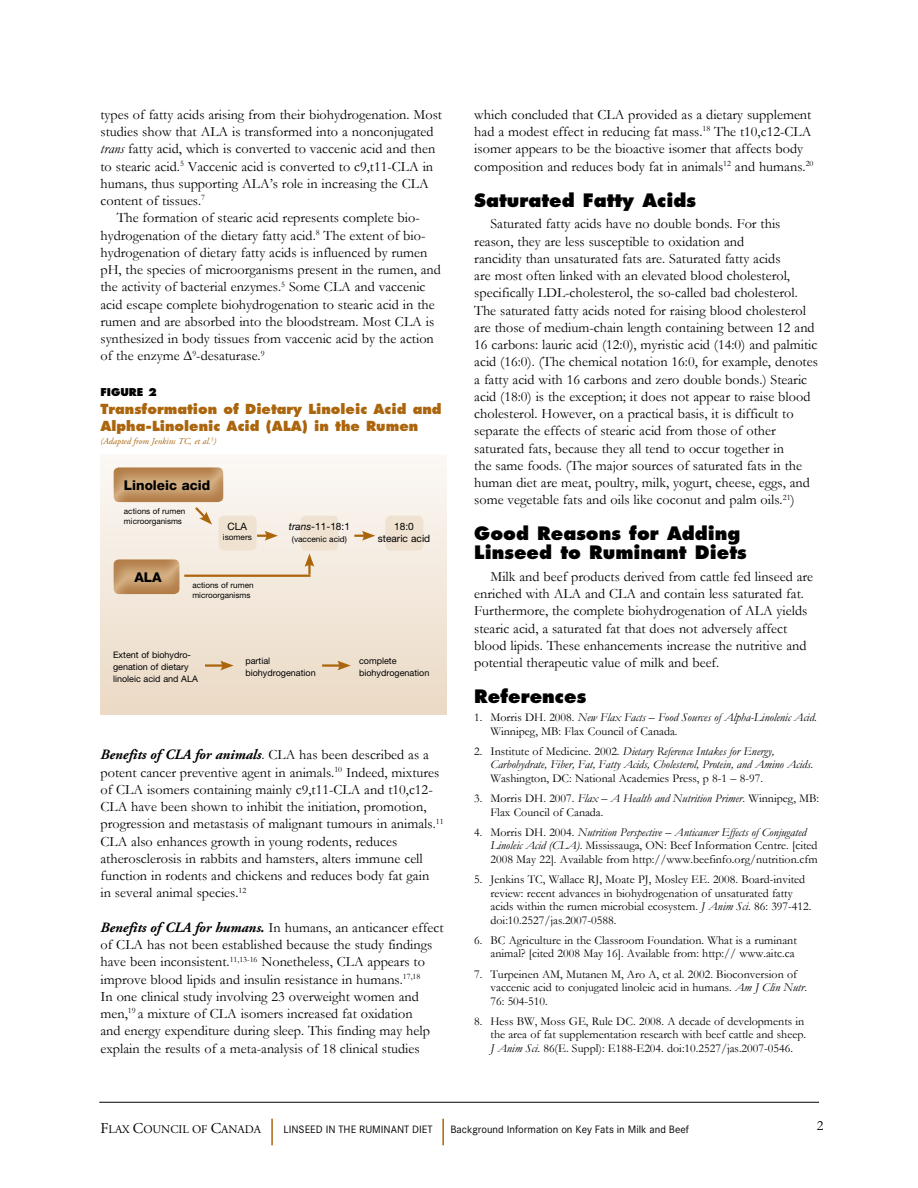
<style>
.page{position:relative;width:918px;height:1188px;background:#fff}
.page>*{position:absolute;margin:0;border:0;box-sizing:border-box;transform-origin:0 0}
.t1{font:800 18px/18.8px "Futura";color:#000}
.t2{font:15px "Adobe Garamond";color:#000}
.t3{font:14.25px/17.2px "Garamond";color:#000}
.t4{font:italic 700 14.25px "Adobe Garamond Pro";color:#000}
.t5{font:800 13.5px/17.2px "Futura";color:#ab650d}
.t6{font:800 13.5px "Helvetica Neue";color:#000}
.t7{font:12px/13.5px "Garamond";color:#000}
.t8{font:italic 12px/13.5px "Garamond";color:#000}
.t9{font:11.7px "Adobe Garamond";color:#000}
.t10{font:10.5px "Corporate SBSK";color:#000}
.t11{font:800 10.5px "Futura";color:#000}
.t12{font:10.2px/12px "Helvetica Neue";color:#000;text-align:center}
.t13{font:9px/12px "Helvetica Neue";color:#000}
.t14{font:italic 9px "Adobe Garamond Pro";color:#ab650d}
.t15{font:8.25px "Helvetica Neue";color:#000}
.t16{font:8.1px/10.5px "Helvetica Neue";color:#000}
.s1{font-style:italic}
.s2{font-family:"Garamond";font-weight:400;font-style:normal}
.s3{font-family:"Adobe Garamond Pro";font-weight:700;font-style:italic}
.s4{font-style:normal}
.s5{font-size:15px}
</style>
<div class="page">
<div style="left:100px;top:454px;width:346px;height:261px;background:linear-gradient(to bottom,#fbf8f5,#ead9c4)"></div>
<div style="left:300px;top:516px;width:38px;height:34px;background:#efe2d1;border-radius:5px"></div>
<div style="left:385px;top:516px;width:38px;height:34px;background:#efe2d1;border-radius:5px"></div>
<div style="left:113px;top:467px;width:112px;height:37px;background:#ab650d;opacity:.5"></div>
<hr style="left:99px;top:1102px;width:720px;height:1px;background:#000">
<hr style="left:271px;top:1119px;width:2px;height:26px;background:#ab650d">
<hr style="left:442px;top:1119px;width:2px;height:26px;background:#ab650d">
<svg style="left:257px;top:531px;width:21px;height:10px"></svg>
<svg style="left:193px;top:505px;width:19px;height:20px"></svg>
<hr style="left:184px;top:575px;width:126px;height:2px;background:#ab650d">
<svg style="left:354px;top:531px;width:21px;height:10px"></svg>
<svg style="left:305px;top:554px;width:9px;height:20px"></svg>
<hr style="left:205px;top:664px;width:19px;height:3px;background:#ab650d">
<svg style="left:220px;top:661px;width:14px;height:9px"></svg>
<hr style="left:322px;top:664px;width:19px;height:3px;background:#ab650d">
<svg style="left:337px;top:661px;width:14px;height:9px"></svg>
<div style="left:219px;top:516px;width:38px;height:34px;background:#efe2d1;border-radius:5px"></div>
<div style="left:113px;top:559px;width:69px;height:37px;background:#ab650d;opacity:.5"></div>
<p class="t3" style="left:100px;top:106px;width:343px">types of fatty acids arising from their biohydrogenation. Most</p>
<p class="t3" style="left:100px;top:123px;width:335px">studies show that ALA is transformed into a nonconjugated</p>
<p class="t3" style="left:100px;top:140px;width:336px"><span class="s1">trans</span> fatty acid, which is converted to vaccenic acid and then</p>
<p class="t3" style="left:100px;top:157px;width:334px">to stearic acid.<sup>5</sup> Vaccenic acid is converted to c9,t11-CLA in</p>
<p class="t3" style="left:100px;top:175px;width:330px">humans, thus supporting ALA’s role in increasing the CLA</p>
<p class="t3" style="left:100px;top:192px;width:106px">content of tissues.<sup>7</sup></p>
<p class="t3" style="left:117px;top:209px;width:305px">The formation of stearic acid represents complete bio-</p>
<p class="t3" style="left:100px;top:226px;width:326px">hydrogenation of the dietary fatty acid.<sup>8</sup> The extent of bio-</p>
<p class="t3" style="left:101px;top:244px;width:328px">hydrogenation of dietary fatty acids is influenced by rumen</p>
<p class="t3" style="left:101px;top:261px;width:342px">pH, the species of microorganisms present in the rumen, and</p>
<p class="t3" style="left:101px;top:278px;width:327px">the activity of bacterial enzymes.<sup>5</sup> Some CLA and vaccenic</p>
<p class="t3" style="left:100px;top:295px;width:336px">acid escape complete biohydrogenation to stearic acid in the</p>
<p class="t3" style="left:100px;top:313px;width:335px">rumen and are absorbed into the bloodstream. Most CLA is</p>
<p class="t3" style="left:100px;top:330px;width:335px">synthesized in body tissues from vaccenic acid by the action</p>
<p class="t3" style="left:100px;top:347px;width:166px">of the enzyme ∆<sup>9</sup>-desaturase.<sup>9</sup></p>
<p class="t11" style="left:100px;top:386px;width:58px">Figure 2</p>
<p class="t5" style="left:100px;top:400px;width:343px">Transformation of Dietary Linoleic Acid and<br>Alpha-Linolenic Acid (ALA) in the Rumen</p>
<p class="t14" style="left:100px;top:436px;width:117px">(Adapted from Jenkins TC, et al.<sup>5</sup>)</p>
<p class="t6" style="left:124px;top:477px;width:88px">Linoleic acid</p>
<p class="t16" style="left:124px;top:506px;width:63px">actions of rumen microorganisms</p>
<p class="t12" style="left:228px;top:520px;width:21px">CLA</p>
<p class="t15" style="left:223px;top:532px;width:31px">isomers</p>
<p class="t6" style="left:134px;top:569px;width:29px">ALA</p>
<p class="t16" style="left:192px;top:579px;width:63px">actions of rumen microorganisms</p>
<p class="t12" style="left:289px;top:520px;width:63px"><span class="s1">trans</span>-11-18:1</p>
<p class="t15" style="left:292px;top:534px;width:57px">(vaccenic acid)</p>
<p class="t12" style="left:378px;top:520px;width:54px">18:0 stearic acid</p>
<p class="t13" style="left:113px;top:649px;width:86px">Extent of biohydro&shy;genation of dietary linoleic acid and ALA</p>
<p class="t13" style="left:245px;top:655px;width:72px">partial biohydrogenation</p>
<p class="t13" style="left:359px;top:655px;width:72px">complete biohydrogenation</p>
<p class="t4" style="left:100px;top:747px;width:330px">Benefits of CLA for animals<span class="s2">. CLA has been described as a</span></p>
<p class="t3" style="left:100px;top:763px;width:345px">potent cancer preventive agent in animals.<sup>10</sup> Indeed, mixtures of CLA isomers containing mainly c9,t11-CLA and t10,c12- CLA have been shown to inhibit the initiation, promotion, progression and metastasis of malignant tumours in animals.<sup>11<br></sup>CLA also enhances growth in young rodents, reduces atherosclerosis in rabbits and hamsters, alters immune cell function in rodents and chickens and reduces body fat gain<br>in several animal species.<sup>12</sup></p>
<p class="t3" style="left:100px;top:919px;width:345px"><span class="s3">Benefits of CLA for humans.</span> In humans, an anticancer effect of CLA has not been established because the study findings have been inconsistent.<sup>11,13-16</sup> Nonetheless, CLA appears to improve blood lipids and insulin resistance in humans.<sup>17,18<br></sup>In one clinical study involving 23 overweight women and men,<sup>19</sup> a mixture of CLA isomers increased fat oxidation<br>and energy expenditure during sleep. This finding may help explain the results of a meta-analysis of 18 clinical studies</p>
<p class="t3" style="left:474px;top:106px;width:341px">which concluded that CLA provided as a dietary supplement had a modest effect in reducing fat mass.<sup>18</sup> The t10,c12-CLA isomer appears to be the bioactive isomer that affects body composition and reduces body fat in animals<sup>12</sup> and humans.<sup>20</sup></p>
<p class="t1" style="left:474px;top:191px;width:223px">Saturated Fatty Acids</p>
<p class="t3" style="left:474px;top:215px;width:345px;text-indent:16px">Saturated fatty acids have no double bonds. For this reason, they are less susceptible to oxidation and<br>rancidity than unsaturated fats are. Saturated fatty acids<br>are most often linked with an elevated blood cholesterol, specifically LDL-cholesterol, the so-called bad cholesterol.<br>The saturated fatty acids noted for raising blood cholesterol are those of medium-chain length containing between 12 and 16 carbons: lauric acid (12:0), myristic acid (14:0) and palmitic acid (16:0). (The chemical notation 16:0, for example, denotes a fatty acid with 16 carbons and zero double bonds.) Stearic acid (18:0) is the exception; it does not appear to raise blood cholesterol. However, on a practical basis, it is difficult to separate the effects of stearic acid from those of other saturated fats, because they all tend to occur together in<br>the same foods. (The major sources of saturated fats in the human diet are meat, poultry, milk, yogurt, cheese, eggs, and some vegetable fats and oils like coconut and palm oils.<sup>21</sup>)</p>
<p class="t1" style="left:474px;top:524px;width:274px">Good Reasons for Adding<br>Linseed to Ruminant Diets</p>
<p class="t3" style="left:474px;top:568px;width:340px;text-indent:16px">Milk and beef products derived from cattle fed linseed are enriched with ALA and CLA and contain less saturated fat.<br>Furthermore, the complete biohydrogenation of ALA yields stearic acid, a saturated fat that does not adversely affect blood lipids. These enhancements increase the nutritive and potential therapeutic value of milk and beef.</p>
<p class="t1" style="left:474px;top:687px;width:114px">References</p>
<p class="t7" style="left:490px;top:710px;width:328px;text-indent:-16px">1. Morris DH. 2008. <span class="s1">New Flax Facts – Food Sources of Alpha-Linolenic Acid</span>.<br>Winnipeg, MB: Flax Council of Canada.</p>
<p class="t8" style="left:490px;top:744px;width:324px;text-indent:-16px"><span class="s4">2. Institute of Medicine. 2002.</span> Dietary Reference Intakes for Energy,<br>Carbohydrate, Fiber, Fat, Fatty Acids, Cholesterol, Protein, and Amino Acids<span class="s4">.<br>Washington, DC: National Academies Press, p 8-1 – 8-97.</span></p>
<p class="t7" style="left:490px;top:791px;width:330px;text-indent:-16px">3. Morris DH. 2007. <span class="s1">Flax – A Health and Nutrition Primer</span>. Winnipeg, MB:<br>Flax Council of Canada.</p>
<p class="t7" style="left:490px;top:825px;width:329px;text-indent:-16px">4. Morris DH. 2004. <span class="s1">Nutrition Perspective – Anticancer Effects of Conjugated<br>Linoleic Acid (CLA)</span>. Mississauga, ON: Beef Information Centre. [cited<br>2008 May 22]. Available from http://www.beefinfo.org/nutrition.cfm</p>
<p class="t7" style="left:490px;top:872px;width:322px;text-indent:-16px">5. Jenkins TC, Wallace RJ, Moate PJ, Mosley EE. 2008. Board-invited review: recent advances in biohydrogenation of unsaturated fatty acids within the rumen microbial ecosystem. <span class="s1">J Anim Sci</span>. 86: 397-412. doi:10.2527/jas.2007-0588.</p>
<p class="t7" style="left:474px;top:933px;width:324px;text-align:right">6. BC Agriculture in the Classroom Foundation. What is a ruminant animal? [cited 2008 May 16]. Available from: http:// www.aitc.ca</p>
<p class="t7" style="left:490px;top:967px;width:318px;text-indent:-16px">7. Turpeinen AM, Mutanen M, Aro A, et al. 2002. Bioconversion of vaccenic acid to conjugated linoleic acid in humans. <span class="s1">Am J Clin Nutr</span>.<br>76: 504-510.</p>
<p class="t7" style="left:490px;top:1014px;width:317px;text-indent:-16px">8. Hess BW, Moss GE, Rule DC. 2008. A decade of developments in the area of fat supplementation research with beef cattle and sheep.<br><span class="s1">J Anim Sci</span>. 86(E. Suppl): E188-E204. doi:10.2527/jas.2007-0546.</p>
<p class="t2" style="left:101px;top:1120px;width:10px">F</p>
<p class="t3" style="left:817px;top:1116px;width:8px">2</p>
<p class="t9" style="left:109px;top:1123px;width:154px">LAX <span class="s5">C</span>OUNCIL OF <span class="s5">C</span>ANADA</p>
<p class="t10" style="left:283px;top:1123px;width:151px">LInseed i n the Rumi nant Di et</p>
<p class="t10" style="left:450px;top:1123px;width:240px">Background Information on Key Fats in M ilk and Beef</p>
</div>
